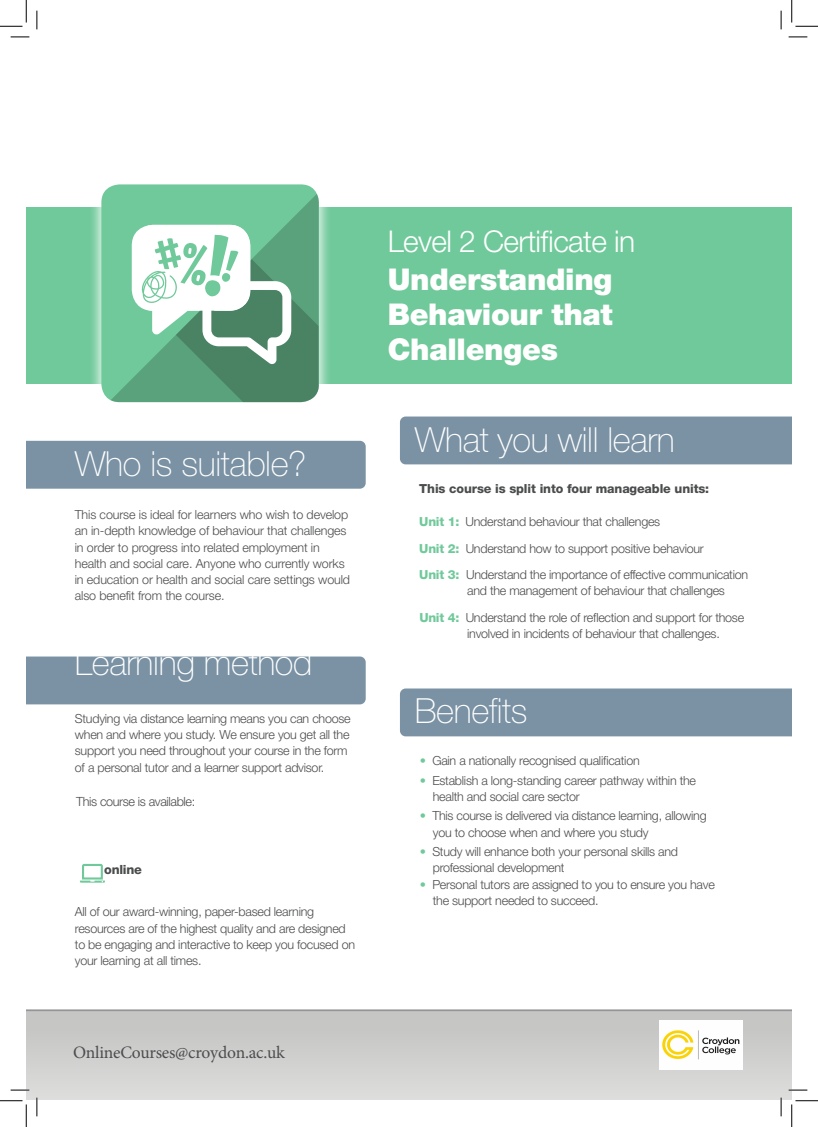
<style>
.page{position:relative;width:818px;height:1127px;background:#fff}
.page>*{position:absolute;margin:0;border:0;box-sizing:border-box;transform-origin:0 0}
.Body_Subheader__Turq{font:100 34.62px "Helvetica Neue LT Pro";letter-spacing:-.01em;color:#fff}
.Body_Subheader__Turq-2{font:900 30px/35px "Helvetica Neue LT Pro";letter-spacing:-.01em;color:#fff}
.Body_Subheader__Turq-3{font:300 30px "Helvetica Neue LT Pro";letter-spacing:-.02em;color:#fff}
.t1{font:17.5px "Minion Pro";letter-spacing:-.015em;color:#4d4d4f}
.Body_Subheader__Turq-4{font:300 12.62px "Helvetica Neue LT Pro";letter-spacing:-.03em;color:#4b4c4d}
.Body_Subheader__Turq-5{font:800 12.62px "Helvetica Neue LT Pro";letter-spacing:-.02em;color:#4b4c4d}
.Body_Subheader__Turq-6{font:300 12.5px/16.2px "Helvetica Neue LT Pro";letter-spacing:-.02em;color:#4b4c4d}
.Body_Subheader__Turq-7{font:800 12.5px "Helvetica Neue LT Pro";letter-spacing:-.01em;color:#4b4c4d}
.s1{font-weight:800;color:#70c99a}
</style>
<div class="page">
<div style="left:26px;top:207px;width:766px;height:176px;background:#70c99a"></div>
<div style="left:26px;top:1009px;width:766px;height:90px;background:linear-gradient(to bottom,#c1c1c0,#dddddc)"></div>
<hr style="left:26px;top:1009px;width:766px;height:1px;background:#939598">
<div style="left:400px;top:416px;width:392px;height:48px;background:#7a92a4"></div>
<div style="left:400px;top:688px;width:392px;height:48px;background:#7a92a4"></div>
<div style="left:26px;top:440px;width:340px;height:48px;background:#7a92a4"></div>
<div style="left:26px;top:656px;width:340px;height:48px;background:#7a92a4"></div>
<div style="left:88px;top:171px;width:244px;height:244px;background:#fff;opacity:.75"></div>
<svg style="left:101px;top:184px;width:218px;height:218px"></svg>
<svg style="left:134px;top:225px;width:185px;height:177px"></svg>
<svg style="left:80px;top:863px;width:25px;height:19px"></svg>
<svg style="left:11px;top:36px;width:18px;height:2px"></svg>
<svg style="left:788px;top:36px;width:19px;height:2px"></svg>
<svg style="left:11px;top:1088px;width:18px;height:2px"></svg>
<svg style="left:788px;top:1088px;width:19px;height:2px"></svg>
<svg style="left:36px;top:11px;width:2px;height:18px"></svg>
<svg style="left:36px;top:1097px;width:2px;height:18px"></svg>
<svg style="left:780px;top:11px;width:2px;height:18px"></svg>
<svg style="left:780px;top:1097px;width:2px;height:18px"></svg>
<svg style="left:0;top:0;width:27px;height:27px"></svg>
<svg style="left:0;top:1100px;width:27px;height:26px"></svg>
<svg style="left:791px;top:0;width:27px;height:27px"></svg>
<svg style="left:791px;top:1100px;width:27px;height:26px"></svg>
<img style="left:660px;top:1020px;width:82px;height:49px">
<p class="Body_Subheader__Turq" style="left:75px;top:443px;width:233px">Who is suitable?</p>
<p class="Body_Subheader__Turq-6" style="left:75px;top:506px;width:277px">This course is ideal for learners who wish to develop an in-depth knowledge of behaviour that challenges in order to progress into related employment in health and social care. Anyone who currently works in education or health and social care settings would also benefit from the course.</p>
<p class="Body_Subheader__Turq" style="left:75px;top:643px;width:239px">Learning method</p>
<p class="Body_Subheader__Turq-6" style="left:75px;top:710px;width:277px">Studying via distance learning means you can choose when and where you study. We ensure you get all the support you need throughout your course in the form of a personal tutor and a learner support advisor.</p>
<p class="Body_Subheader__Turq-4" style="left:76px;top:793px;width:121px">This course is available:</p>
<p class="Body_Subheader__Turq-5" style="left:104px;top:861px;width:39px">online</p>
<p class="Body_Subheader__Turq-6" style="left:75px;top:903px;width:282px">All of our award-winning, paper-based learning resources are of the highest quality and are designed to be engaging and interactive to keep you focused on your learning at all times.</p>
<h3 class="t1" style="left:73px;top:1040px;width:213px">OnlineCourses@croydon.ac.uk</h3>
<p class="Body_Subheader__Turq-3" style="left:388px;top:222px;width:249px">Level 2 Certificate in</p>
<p class="Body_Subheader__Turq-2" style="left:388px;top:261px;width:226px">Understanding</p>
<p class="Body_Subheader__Turq-2" style="left:388px;top:296px;width:226px">Behaviour that<br>Challenges</p>
<p class="Body_Subheader__Turq" style="left:415px;top:420px;width:262px">What you will learn</p>
<p class="Body_Subheader__Turq-7" style="left:419px;top:481px;width:291px">This course is split into four manageable units:</p>
<p class="Body_Subheader__Turq-6" style="left:419px;top:512px;width:242px"><span class="s1">Unit 1:</span> Understand behaviour that challenges</p>
<p class="Body_Subheader__Turq-6" style="left:419px;top:539px;width:286px"><span class="s1">Unit 2:</span> Understand how to support positive behaviour</p>
<p class="Body_Subheader__Turq-6" style="left:467px;top:566px;width:282px;text-indent:-48px"><span class="s1">Unit 3:</span> Understand the importance of effective communication and the management of behaviour that challenges</p>
<p class="Body_Subheader__Turq-6" style="left:467px;top:609px;width:278px;text-indent:-48px"><span class="s1">Unit 4:</span> Understand the role of reflection and support for those involved in incidents of behaviour that challenges.</p>
<p class="Body_Subheader__Turq" style="left:415px;top:691px;width:114px">Benefits</p>
<p class="Body_Subheader__Turq-6" style="left:420px;top:752px;width:221px"><span class="s1">•</span> Gain a nationally recognised qualification</p>
<p class="Body_Subheader__Turq-6" style="left:433px;top:771px;width:265px;text-indent:-13px"><span class="s1">•</span> Establish a long-standing career pathway within the health and social care sector</p>
<p class="Body_Subheader__Turq-6" style="left:433px;top:807px;width:275px;text-indent:-13px"><span class="s1">•</span> This course is delivered via distance learning, allowing you to choose when and where you study</p>
<p class="Body_Subheader__Turq-6" style="left:433px;top:843px;width:247px;text-indent:-13px"><span class="s1">•</span> Study will enhance both your personal skills and professional development</p>
<p class="Body_Subheader__Turq-6" style="left:433px;top:875px;width:284px;text-indent:-13px"><span class="s1">•</span> Personal tutors are assigned to you to ensure you have the support needed to succeed.</p>
</div>
